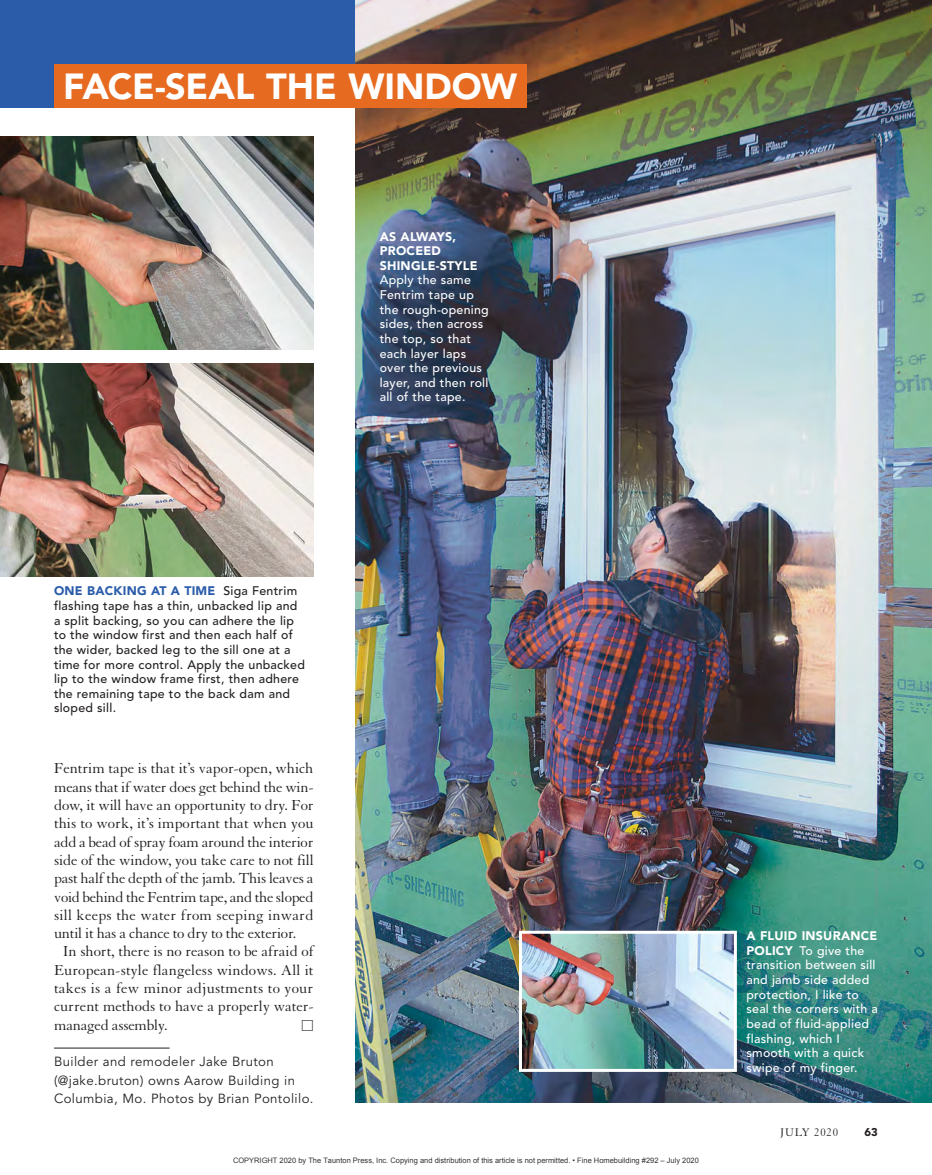
<style>
.page{position:relative;width:932px;height:1175px;background:#fff}
.page>*{position:absolute;margin:0;border:0;box-sizing:border-box;transform-origin:0 0}
.t1{font:900 36px "Avenir LT Std";color:#fff}
.t2{font:15.75px "Granjon LT Std";letter-spacing:-.005em;color:#231f20}
.t3{font:15.75px "Granjon LT Std";letter-spacing:.015em;color:#231f20}
.t4{font:13.5px "Universal Std Newswith Comm Pi";color:#231f20}
.t5{font:13.2px/18.3px "Avenir LT Std";letter-spacing:.03em;color:#231f20}
.t6{font:500 12.3px/14.7px "Avenir LT Std";letter-spacing:.02em;color:#fff}
.t7{font:500 12.3px/14.7px "Avenir LT Std";letter-spacing:.02em;color:#231f20}
.t8{font:12px "Granjon LT Std";letter-spacing:.07em;color:#231f20}
.t9{font:900 11.25px "Avenir LT Std";color:#231f20}
.t10{font:7.5px "Arial";color:rgb(0 0 0/.8)}
.s1{font-weight:900}
.s2{font-weight:900;color:#2a5caa}
</style>
<div class="page">
<div style="left:0;top:0;width:932px;height:108px;background:#2a5caa"></div>
<img style="left:0;top:136px;width:314px;height:213px">
<img style="left:0;top:363px;width:314px;height:213px">
<img style="left:356px;top:0;width:576px;height:1102px">
<img style="left:523px;top:934px;width:209px;height:133px">
<div style="left:519px;top:930px;width:217px;height:141px;border:3px solid #fff"></div>
<div style="left:54px;top:64px;width:472px;height:44px;background:#e66a1f"></div>
<hr style="left:54px;top:1047px;width:116px;height:1px;background:#231f20">
<p class="t1" style="left:63px;top:65px;width:455px">FACE-SEAL THE WINDOW</p>
<p class="t6" style="left:380px;top:229px;width:111px"><span class="s1">AS ALWAYS,<br>PROCEED<br>SHINGLE-STYLE<br></span>Apply the same<br>Fentrim tape up the rough-opening sides, then across the top, so that each layer laps over the previous layer, and then roll all of the tape.</p>
<p class="t7" style="left:54px;top:584px;width:252px"><span class="s2">ONE BACKING AT A TIME</span> Siga Fentrim flashing tape has a thin, unbacked lip and a split backing, so you can adhere the lip to the window first and then each half of the wider, backed leg to the sill one at a time for more control. Apply the unbacked lip to the window frame first, then adhere the remaining tape to the back dam and sloped sill.</p>
<p class="t2" style="left:54px;top:760px;width:261px">Fentrim tape is that it’s vapor-open, which</p>
<p class="t2" style="left:54px;top:778px;width:261px">means that if water does get behind the win-</p>
<p class="t2" style="left:54px;top:796px;width:261px">dow, it will have an opportunity to dry. For</p>
<p class="t2" style="left:54px;top:815px;width:261px">this to work, it’s important that when you</p>
<p class="t2" style="left:54px;top:833px;width:261px">add a bead of spray foam around the interior</p>
<p class="t2" style="left:54px;top:851px;width:261px">side of the window, you take care to not fill</p>
<p class="t2" style="left:54px;top:870px;width:261px">past half the depth of the jamb. This leaves a</p>
<p class="t2" style="left:54px;top:888px;width:261px">void behind the Fentrim tape, and the sloped</p>
<p class="t3" style="left:54px;top:906px;width:261px">sill keeps the water from seeping inward</p>
<p class="t2" style="left:54px;top:924px;width:244px">until it has a chance to dry to the exterior.</p>
<p class="t2" style="left:63px;top:943px;width:252px">In short, there is no reason to be afraid of</p>
<p class="t2" style="left:54px;top:961px;width:261px">European-style flangeless windows. All it</p>
<p class="t3" style="left:54px;top:979px;width:261px">takes is a few minor adjustments to your</p>
<p class="t2" style="left:54px;top:998px;width:261px">current methods to have a properly water-</p>
<p class="t2" style="left:54px;top:1016px;width:115px">managed assembly.</p>
<p class="t4" style="left:301px;top:1019px;width:14px">□</p>
<p class="t5" style="left:54px;top:1053px;width:261px">Builder and remodeler Jake Bruton (@jake.bruton) owns Aarow Building in<br>Columbia, Mo. Photos by Brian Pontolilo.</p>
<p class="t10" style="left:233px;top:1155px;width:467px">COPYRIGHT 2020 by The Taunton Press, Inc. Copying and distribution of this article is not permitted. • Fine Homebuilding #292 – July 2020</p>
<p class="t6" style="left:746px;top:928px;width:133px"><span class="s1">A FLUID INSURANCE<br>POLICY</span> To give the transition between sill and jamb side added protection, I like to seal the corners with a bead of fluid-applied flashing, which I smooth with a quick swipe of my finger.</p>
<p class="t8" style="left:780px;top:1126px;width:60px">July 2020</p>
<p class="t9" style="left:864px;top:1125px;width:15px">63</p>
</div>
